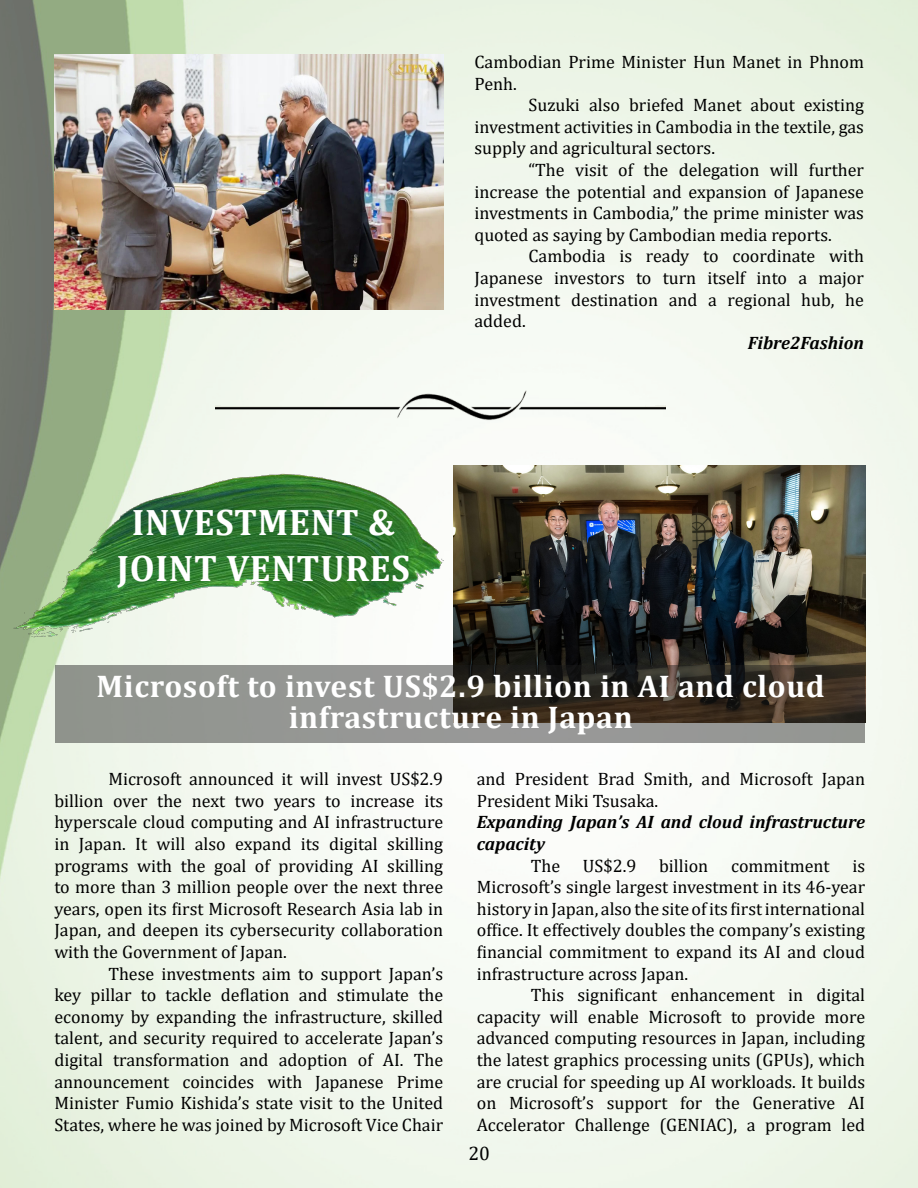
<style>
.page{position:relative;width:918px;height:1188px;background:#fff}
.page>*{position:absolute;margin:0;border:0;box-sizing:border-box;transform-origin:0 0}
.Section_head{font:700 37.05px "Cambria";letter-spacing:.02em;color:#fff}
.Head{font:700 31.5px/31.5px "Cambria";letter-spacing:.02em;color:#fff;text-align:center}
.t1{font:19.5px "Cambria";color:#000}
.Body{font:18px/21.6px "Cambria";color:#000;text-align:justify}
.Section_heading{font:italic 700 18px/21.6px "Cambria";color:#000}
.Source{font:italic 700 18px "Cambria";color:#000}
</style>
<div class="page">
<img style="left:0;top:0;width:918px;height:1188px">
<img style="left:54px;top:54px;width:389px;height:256px">
<img style="left:454px;top:465px;width:411px;height:200px">
<img style="left:8px;top:465px;width:442px;height:179px">
<svg style="left:55px;top:665px;width:810px;height:77px;background:#6f6d67"></svg>
<img style="left:215px;top:386px;width:450px;height:54px">
<p class="Section_head" style="left:132px;top:496px;width:264px">INVESTMENT &amp;</p>
<p class="Section_head" style="left:117px;top:542px;width:295px">JOINT VENTURES</p>
<p class="Body" style="left:475px;top:51px;width:391px">Cambodian Prime Minister Hun Manet in Phnom<br>Penh.</p>
<p class="Body" style="left:475px;top:94px;width:391px;text-indent:54px">Suzuki also briefed Manet about existing investment activities in Cambodia in the textile, gas supply and agricultural sectors.</p>
<p class="Body" style="left:475px;top:159px;width:391px;text-indent:54px">“The visit of the delegation will further increase the potential and expansion of Japanese investments in Cambodia,” the prime minister was quoted as saying by Cambodian media reports.</p>
<p class="Body" style="left:475px;top:245px;width:391px;text-indent:54px">Cambodia is ready to coordinate with Japanese investors to turn itself into a major investment destination and a regional hub, he added.</p>
<p class="Source" style="left:748px;top:330px;width:118px">Fibre2Fashion</p>
<p class="Head" style="left:97px;top:669px;width:730px">Microsoft to invest US$2.9 billion in AI and cloud infrastructure in Japan</p>
<p class="Body" style="left:54px;top:768px;width:390px;text-indent:54px">Microsoft announced it will invest US$2.9 billion over the next two years to increase its hyperscale cloud computing and AI infrastructure in Japan. It will also expand its digital skilling programs with the goal of providing AI skilling to more than 3 million people over the next three years, open its first Microsoft Research Asia lab in Japan, and deepen its cybersecurity collaboration with the Government of Japan.</p>
<p class="Body" style="left:54px;top:963px;width:390px;text-indent:54px">These investments aim to support Japan’s key pillar to tackle deflation and stimulate the economy by expanding the infrastructure, skilled talent, and security required to accelerate Japan’s digital transformation and adoption of AI. The announcement coincides with Japanese Prime Minister Fumio Kishida’s state visit to the United States, where he was joined by Microsoft Vice Chair</p>
<p class="Body" style="left:477px;top:768px;width:390px">and President Brad Smith, and Microsoft Japan<br>President Miki Tsusaka.</p>
<p class="Section_heading" style="left:477px;top:811px;width:390px">Expanding Japan’s AI and cloud infrastructure capacity</p>
<p class="Body" style="left:531px;top:855px;width:31px">The</p>
<p class="Body" style="left:583px;top:855px;width:55px">US$2.9</p>
<p class="Body" style="left:659px;top:855px;width:51px">billion</p>
<p class="Body" style="left:731px;top:855px;width:100px">commitment</p>
<p class="Body" style="left:477px;top:855px;width:390px;text-indent:376px">is Microsoft’s single largest investment in its 46-year history in Japan, also the site of its first international office. It effectively doubles the company’s existing financial commitment to expand its AI and cloud infrastructure across Japan.</p>
<p class="Body" style="left:477px;top:984px;width:390px;text-indent:54px">This significant enhancement in digital capacity will enable Microsoft to provide more advanced computing resources in Japan, including the latest graphics processing units (GPUs), which are crucial for speeding up AI workloads. It builds on Microsoft’s support for the Generative AI Accelerator Challenge (GENIAC), a program led</p>
<p class="t1" style="left:468px;top:1142px;width:23px">20</p>
</div>
